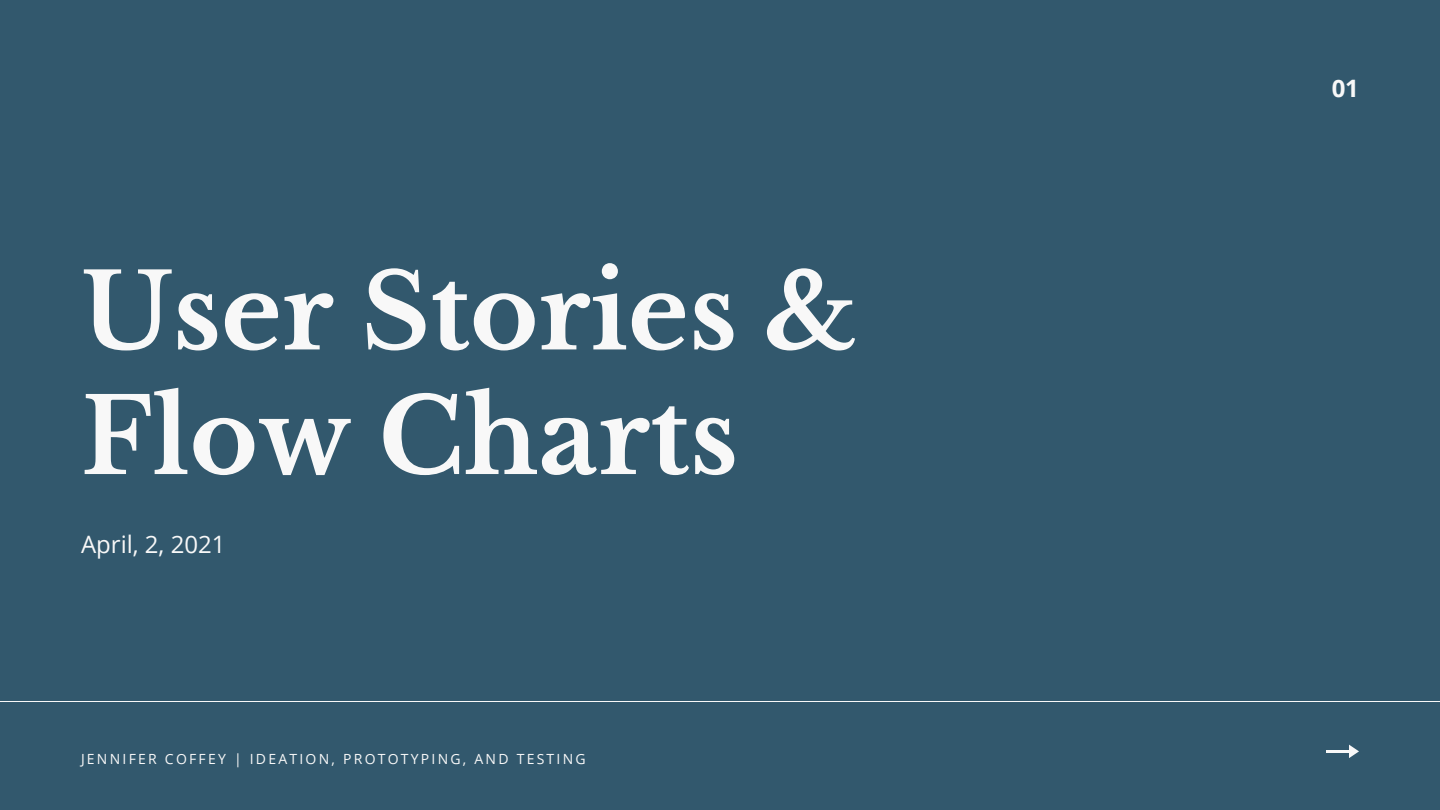
<style>
.page{position:relative;width:1440px;height:810px;background:#32586d}
.page>*{position:absolute;margin:0;border:0;box-sizing:border-box;transform-origin:0 0}
.t1{font:700 104px/124.6px "Libre Baskerville";color:#f8f8f8}
.t2{font:24px "Open Sans";color:#f8f8f8}
.t3{font:700 24px "Open Sans";color:#f8f8f8}
.t4{font:14px "Open Sans";letter-spacing:.16em;color:#f8f8f8}
</style>
<div class="page">
<hr style="left:0;top:701px;width:1440px;height:1px;background:#f8f8f8">
<hr style="left:1327px;top:750px;width:24px;height:2px;background:#f8f8f8">
<svg style="left:1349px;top:745px;width:10px;height:13px"></svg>
<p class="t1" style="left:81px;top:251px;width:778px">User Stories &amp;<br>Flow Charts</p>
<p class="t2" style="left:81px;top:528px;width:146px">April, 2, 2021</p>
<p class="t4" style="left:81px;top:749px;width:506px">JENNIFER COFFEY | IDEATION, PROTOTYPING, AND TESTING</p>
<p class="t3" style="left:1332px;top:71px;width:29px">01</p>
</div>
